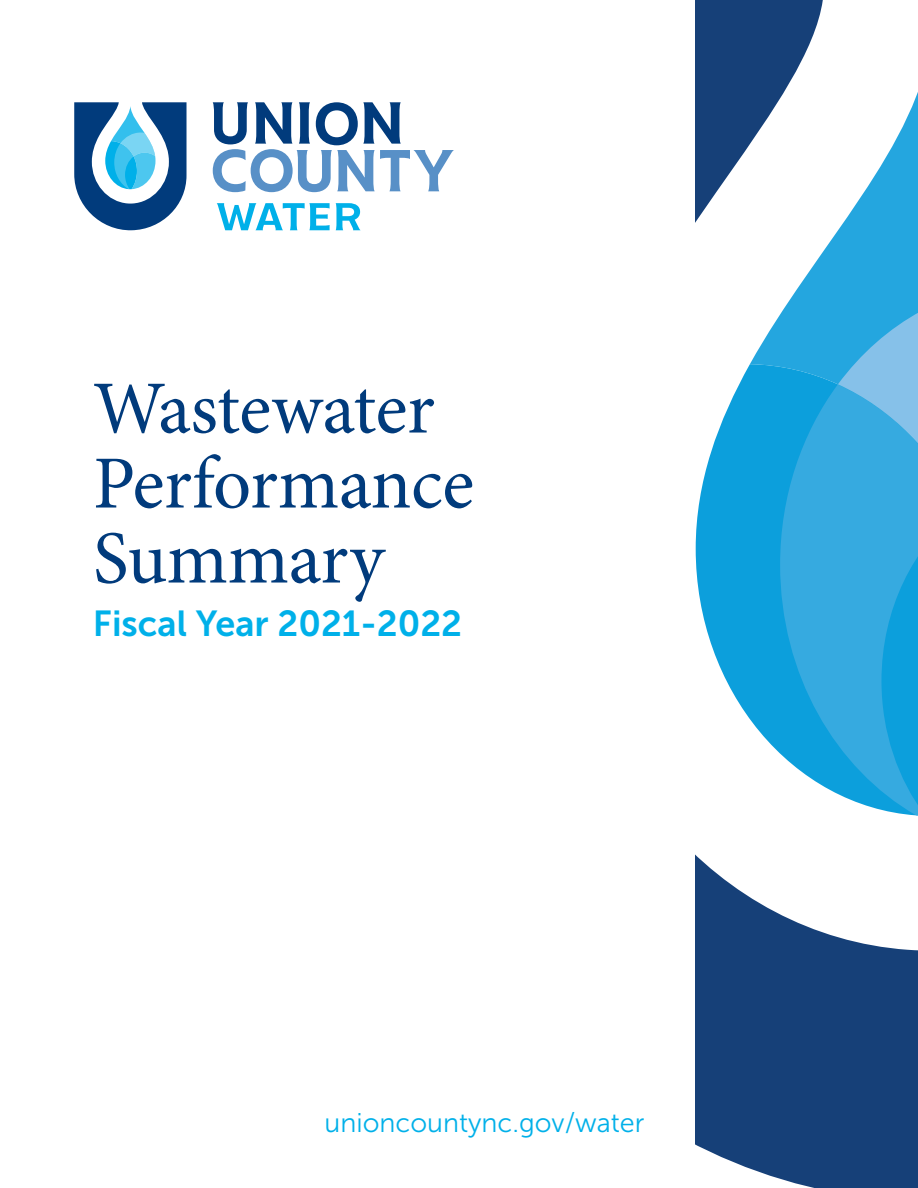
<style>
.page{position:relative;width:918px;height:1188px;background:#fff}
.page>*{position:absolute;margin:0;border:0;box-sizing:border-box;transform-origin:0 0}
.t1{font:75px/75px "Minion Pro";letter-spacing:-.01em;color:#013b7c}
.t2{font:36px "Museo Sans 700";color:#00b0e9}
.t3{font:27px "Museo Sans 300";color:#00b0e9}
</style>
<div class="page">
<svg style="left:695px;top:0;width:223px;height:1188px;fill:#164078"></svg>
<svg style="left:750px;top:36px;width:168px;height:328px"></svg>
<svg style="left:696px;top:364px;width:142px;height:452px;fill:#0c9fdc"></svg>
<svg style="left:838px;top:284px;width:80px;height:100px;background:#4bb0e2"></svg>
<svg style="left:780px;top:384px;width:138px;height:432px;background:#37abe0"></svg>
<svg style="left:213px;top:102px;width:241px;height:90px"></svg>
<svg style="left:217px;top:203px;width:113px;height:27px"></svg>
<svg style="left:336px;top:203px;width:25px;height:27px"></svg>
<svg style="left:74px;top:102px;width:113px;height:129px"></svg>
<p class="t1" style="left:93px;top:371px;width:383px">Wastewater<br>Performance<br>Summary</p>
<p class="t2" style="left:93px;top:604px;width:371px">Fiscal Year 2021-2022</p>
<p class="t3" style="left:325px;top:1108px;width:321px">unioncountync.gov/water</p>
</div>
